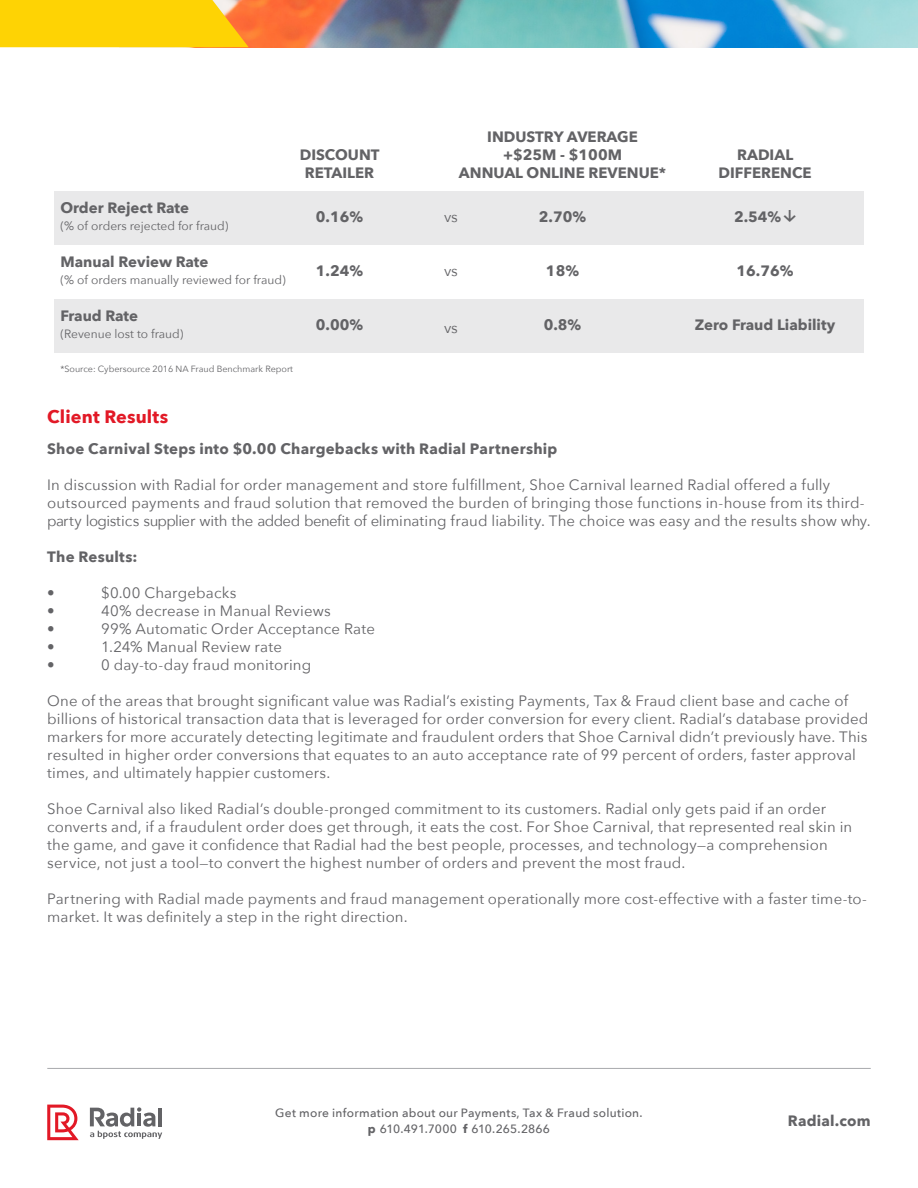
<style>
.page{position:relative;width:918px;height:1188px;background:#fff}
.page>*{position:absolute;margin:0;border:0;box-sizing:border-box;transform-origin:0 0}
._4b__Body_Subhead{font:700 18px "Avenir Next";letter-spacing:.005em;color:#e21926}
._4a__Intro_Copy{font:15px/18px "Avenir Next";letter-spacing:.01em;color:#636366}
._4a__Intro_Copy-2{font:700 15px/18px "Avenir Next";color:#636366;text-align:center}
._8__URL{font:700 15px "Avenir Next";letter-spacing:.015em;color:#636366}
.t1{font:12px "Avenir Next";color:#636366}
._7__Footer{font:500 12px/16.5px "Avenir Next";letter-spacing:.02em;color:#636366;text-align:center}
.t2{font:9px "Avenir Next";color:#636366}
.s1{font-family:"SS Black Tie Bold";font-weight:400;font-size:12px}
.s2{font-weight:700}
</style>
<div class="page">
<svg style="left:47px;top:1105px;width:32px;height:35px"></svg>
<svg style="left:90px;top:1107px;width:72px;height:32px"></svg>
<hr style="left:47px;top:1068px;width:824px;height:1px;background:#a8a9ad">
<img style="left:249px;top:0;width:669px;height:47px">
<svg style="left:0;top:0;width:249px;height:47px"></svg>
<div style="left:54px;top:191px;width:810px;height:54px;background:#e9e9ea"></div>
<div style="left:54px;top:299px;width:810px;height:54px;background:#e9e9ea"></div>
<p class="_4a__Intro_Copy-2" style="left:60px;top:198px;width:130px">Order Reject Rate</p>
<p class="t1" style="left:60px;top:216px;width:170px">(% of orders rejected for fraud)</p>
<p class="_4a__Intro_Copy-2" style="left:300px;top:145px;width:81px">DISCOUNT<br>RETAILER</p>
<p class="_4a__Intro_Copy-2" style="left:316px;top:207px;width:49px">0.16%</p>
<p class="_4a__Intro_Copy-2" style="left:61px;top:252px;width:150px">Manual Review Rate</p>
<p class="t1" style="left:60px;top:270px;width:227px">(% of orders manually reviewed for fraud)</p>
<p class="_4a__Intro_Copy-2" style="left:60px;top:306px;width:79px">Fraud Rate</p>
<p class="t1" style="left:60px;top:324px;width:124px">(Revenue lost to fraud)</p>
<p class="t2" style="left:60px;top:361px;width:234px">*Source: Cybersource 2016 NA Fraud Benchmark Report</p>
<p class="_4a__Intro_Copy-2" style="left:316px;top:261px;width:49px">1.24%</p>
<p class="_4a__Intro_Copy-2" style="left:316px;top:315px;width:49px">0.00%</p>
<p class="_4a__Intro_Copy-2" style="left:459px;top:127px;width:209px">INDUSTRY AVERAGE +$25M - $100M<br>ANNUAL ONLINE REVENUE*</p>
<p class="_4a__Intro_Copy" style="left:444px;top:207px;width:15px">vs</p>
<p class="_4a__Intro_Copy-2" style="left:539px;top:207px;width:49px">2.70%</p>
<p class="_4a__Intro_Copy" style="left:444px;top:261px;width:15px">vs</p>
<p class="_4a__Intro_Copy" style="left:444px;top:318px;width:15px">vs</p>
<p class="_4a__Intro_Copy-2" style="left:546px;top:261px;width:35px">18%</p>
<p class="_4a__Intro_Copy-2" style="left:544px;top:315px;width:39px">0.8%</p>
<p class="_4a__Intro_Copy-2" style="left:718px;top:145px;width:95px">RADIAL<br>DIFFERENCE</p>
<p class="_4a__Intro_Copy-2" style="left:734px;top:207px;width:63px">2.54% <span class="s1">⬇</span></p>
<p class="_4a__Intro_Copy-2" style="left:737px;top:261px;width:58px">16.76%</p>
<p class="_4a__Intro_Copy-2" style="left:695px;top:315px;width:142px">Zero Fraud Liability</p>
<p class="_4b__Body_Subhead" style="left:47px;top:401px;width:123px">Client Results</p>
<p class="_4a__Intro_Copy-2" style="left:47px;top:440px;width:512px">Shoe Carnival Steps into $0.00 Chargebacks with Radial Partnership</p>
<p class="_4a__Intro_Copy" style="left:47px;top:475px;width:825px">In discussion with Radial for order management and store fulfillment, Shoe Carnival learned Radial offered a fully outsourced payments and fraud solution that removed the burden of bringing those functions in-house from its third&shy;party logistics supplier with the added benefit of eliminating fraud liability. The choice was easy and the results show why.</p>
<p class="_4a__Intro_Copy-2" style="left:47px;top:548px;width:92px">The Results:</p>
<p class="_4a__Intro_Copy" style="left:47px;top:583px;width:9px">•</p>
<p class="_4a__Intro_Copy" style="left:101px;top:583px;width:137px">$0.00 Chargebacks</p>
<p class="_4a__Intro_Copy" style="left:47px;top:601px;width:9px">•</p>
<p class="_4a__Intro_Copy" style="left:101px;top:601px;width:231px">40% decrease in Manual Reviews</p>
<p class="_4a__Intro_Copy" style="left:47px;top:619px;width:9px">•</p>
<p class="_4a__Intro_Copy" style="left:101px;top:619px;width:275px">99% Automatic Order Acceptance Rate</p>
<p class="_4a__Intro_Copy" style="left:47px;top:637px;width:9px">•</p>
<p class="_4a__Intro_Copy" style="left:101px;top:637px;width:182px">1.24% Manual Review rate</p>
<p class="_4a__Intro_Copy" style="left:47px;top:655px;width:9px">•</p>
<p class="_4a__Intro_Copy" style="left:101px;top:655px;width:211px">0 day-to-day fraud monitoring</p>
<p class="_4a__Intro_Copy" style="left:47px;top:691px;width:823px">One of the areas that brought significant value was Radial’s existing Payments, Tax &amp; Fraud client base and cache of billions of historical transaction data that is leveraged for order conversion for every client. Radial’s database provided markers for more accurately detecting legitimate and fraudulent orders that Shoe Carnival didn’t previously have. This resulted in higher order conversions that equates to an auto acceptance rate of 99 percent of orders, faster approval times, and ultimately happier customers.</p>
<p class="_4a__Intro_Copy" style="left:47px;top:799px;width:807px">Shoe Carnival also liked Radial’s double-pronged commitment to its customers. Radial only gets paid if an order converts and, if a fraudulent order does get through, it eats the cost. For Shoe Carnival, that represented real skin in the game, and gave it confidence that Radial had the best people, processes, and technology—a comprehension service, not just a tool—to convert the highest number of orders and prevent the most fraud.</p>
<p class="_4a__Intro_Copy" style="left:47px;top:889px;width:821px">Partnering with Radial made payments and fraud management operationally more cost-effective with a faster time-to&shy;market. It was definitely a step in the right direction.</p>
<p class="_7__Footer" style="left:275px;top:1104px;width:369px">Get more information about our Payments, Tax &amp; Fraud solution. <span class="s2">p</span> 610.491.7000 <span class="s2">f</span> 610.265.2866</p>
<p class="_8__URL" style="left:788px;top:1108px;width:84px">Radial.com</p>
</div>
